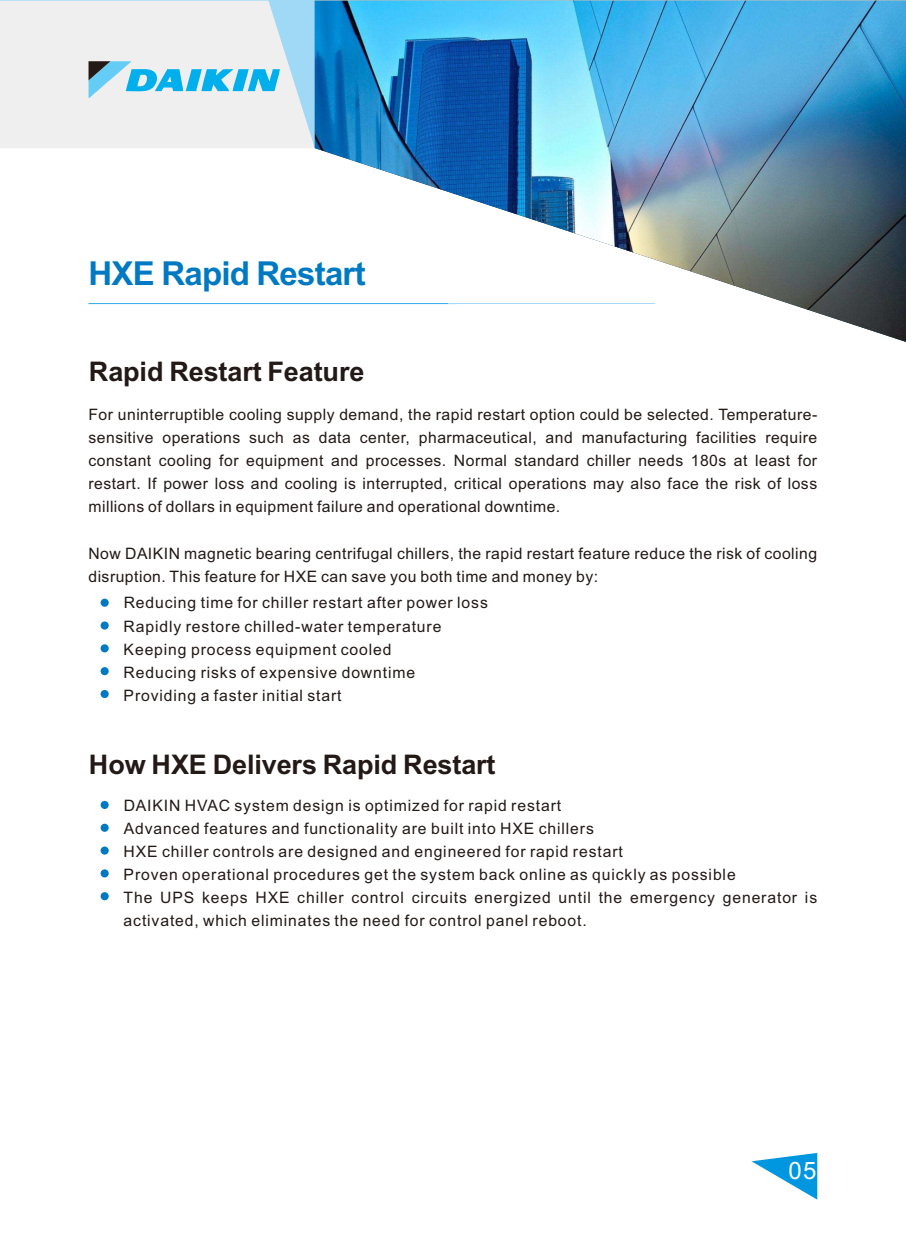
<style>
.page{position:relative;width:906px;height:1238px;background:#fff}
.page>*{position:absolute;margin:0;border:0;box-sizing:border-box;transform-origin:0 0}
.t1{font:700 33px "Arial";letter-spacing:-.025em;color:#0079c3}
.t2{font:700 27px "Arial";letter-spacing:-.005em;color:#231916}
.t3{font:24px "Arial";color:#fff}
.t4{font:15.75px/23.2px "Arial";letter-spacing:.055em;color:#231916}
.t5{font:15.75px/23.2px "Arial";letter-spacing:.03em;color:#231916}
</style>
<div class="page">
<svg style="left:0;top:1px;width:315px;height:147px;fill:#efeff0"></svg>
<img style="left:315px;top:1px;width:591px;height:341px">
<svg style="left:88px;top:61px;width:192px;height:37px"></svg>
<hr style="left:88px;top:303px;width:369px;height:1px;background:#0097e0">
<hr style="left:448px;top:303px;width:206px;height:1px;background:#a6dbf7">
<svg style="left:751px;top:1153px;width:66px;height:46px"></svg>
<div style="left:101px;top:598px;width:8px;height:8px;background:#0079c3;border-radius:50%"></div>
<div style="left:101px;top:621px;width:8px;height:8px;background:#0079c3;border-radius:50%"></div>
<div style="left:101px;top:644px;width:8px;height:8px;background:#0079c3;border-radius:50%"></div>
<div style="left:101px;top:667px;width:8px;height:8px;background:#0079c3;border-radius:50%"></div>
<div style="left:101px;top:690px;width:8px;height:8px;background:#0079c3;border-radius:50%"></div>
<div style="left:101px;top:800px;width:8px;height:9px;background:#0079c3;border-radius:50%"></div>
<div style="left:101px;top:823px;width:8px;height:8px;background:#0079c3;border-radius:50%"></div>
<div style="left:101px;top:846px;width:8px;height:8px;background:#0079c3;border-radius:50%"></div>
<div style="left:101px;top:869px;width:8px;height:8px;background:#0079c3;border-radius:50%"></div>
<div style="left:101px;top:892px;width:8px;height:8px;background:#0079c3;border-radius:50%"></div>
<h1 class="t1" style="left:88px;top:261px;width:279px">HXE Rapid Restart</h1>
<h2 class="t2" style="left:89px;top:361px;width:277px">Rapid Restart Feature</h2>
<p class="t4" style="left:88px;top:404px;width:730px;text-align:justify">For uninterruptible cooling supply demand, the rapid restart option could be selected. Temperature&shy;sensitive operations such as data center, pharmaceutical, and manufacturing facilities require constant cooling for equipment and processes. Normal standard chiller needs 180s at least for restart. If power loss and cooling is interrupted, critical operations may also face the risk of loss millions of dollars in equipment failure and operational downtime.</p>
<p class="t5" style="left:88px;top:543px;width:730px">Now DAIKIN magnetic bearing centrifugal chillers, the rapid restart feature reduce the risk of cooling disruption. This feature for HXE can save you both time and money by:</p>
<p class="t4" style="left:124px;top:592px;width:366px">Reducing time for chiller restart after power loss Rapidly restore chilled-water temperature Keeping process equipment cooled<br>Reducing risks of expensive downtime Providing a faster initial start</p>
<h2 class="t2" style="left:89px;top:754px;width:408px">How HXE Delivers Rapid Restart</h2>
<p class="t4" style="left:124px;top:795px;width:695px">DAIKIN HVAC system design is optimized for rapid restart<br>Advanced features and functionality are built into HXE chillers<br>HXE chiller controls are designed and engineered for rapid restart<br>Proven operational procedures get the system back online as quickly as possible<br>The UPS keeps HXE chiller control circuits energized until the emergency generator is activated, which eliminates the need for control panel reboot.</p>
<h3 class="t3" style="left:788px;top:1161px;width:30px">05</h3>
</div>
